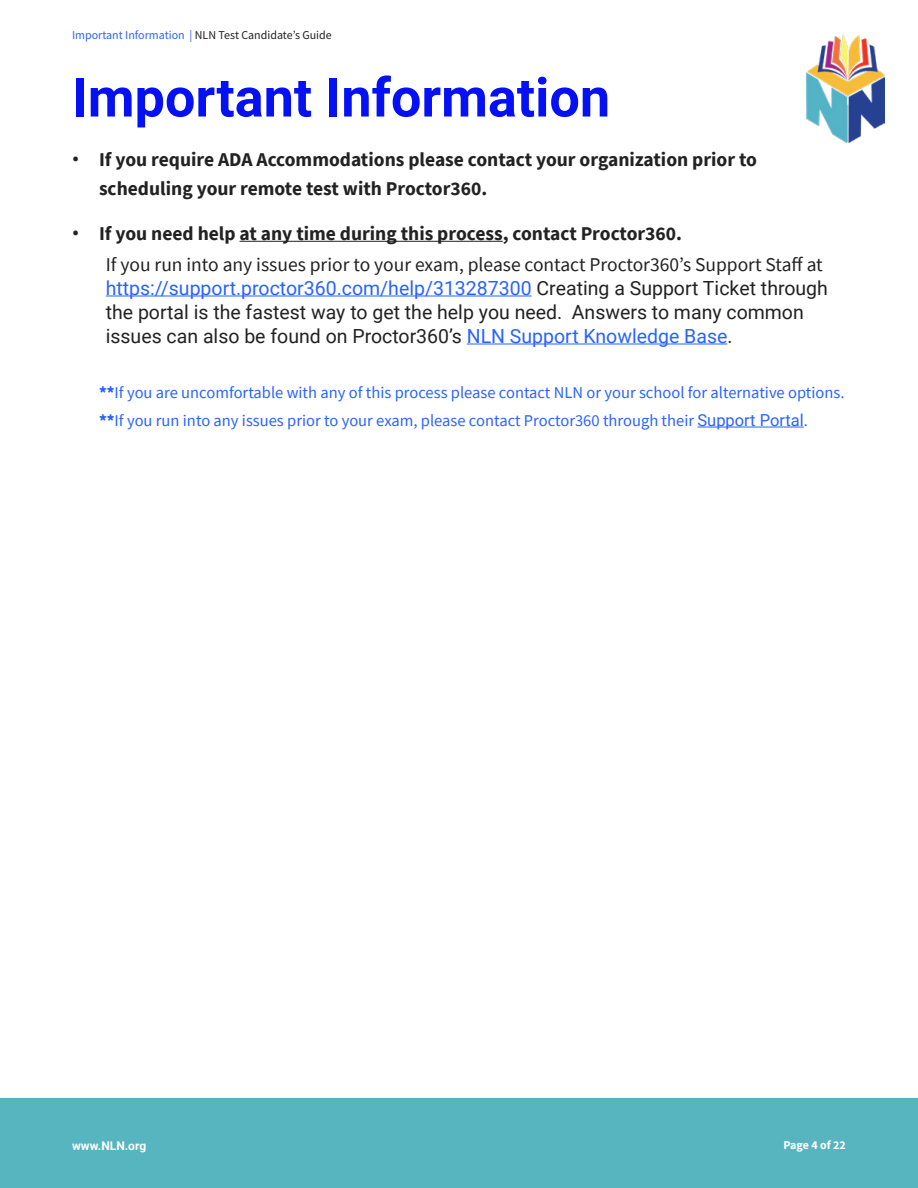
<style>
.page{position:relative;width:918px;height:1188px;background:#fff}
.page>*{position:absolute;margin:0;border:0;box-sizing:border-box;transform-origin:0 0}
.t1{font:700 54px "Roboto";color:#0511f2}
.t2{font:19.5px/24px "Roboto";color:#222}
.t3{font:19.5px/30.8px "Source Sans Pro";color:#222}
.t4{font:700 19.5px/28.5px "Source Sans Pro";color:#222}
.t5{font:16.5px/27.8px "Source Sans Pro";color:#2962ff}
.t6{font:12px "Source Sans Variable";color:#222}
.t7{font:700 12px "Roboto";color:#fff}
.t8{font:700 12px "Source Sans Pro";letter-spacing:-.005em;color:#fff}
.s1{color:#2962ff}
.s2{font-family:"Roboto"}
.s3{font-family:"Roboto";font-weight:700}
.s4{font-weight:700}
.s5{font-weight:900}
</style>
<div class="page">
<div style="left:0;top:1098px;width:918px;height:90px;background:#56b5bf"></div>
<img style="left:807px;top:35px;width:78px;height:108px">
<hr style="left:240px;top:241px;width:263px;height:1px;background:#222">
<hr style="left:106px;top:296px;width:426px;height:1px;background:#2962ff">
<hr style="left:467px;top:344px;width:260px;height:1px;background:#2962ff">
<hr style="left:697px;top:427px;width:107px;height:1px;background:#2962ff">
<p class="t6" style="left:72px;top:28px;width:261px"><span class="s1">Important Information |</span> NLN Test Candidate’s Guide</p>
<h1 class="t1" style="left:72px;top:59px;width:540px">Important Information</h1>
<p class="t4" style="left:99px;top:145px;width:659px;text-indent:-27px"><span class="s2">•</span> If you require ADA Accommodations please contact your organization prior to scheduling your remote test with Proctor360.</p>
<p class="t3" style="left:106px;top:218px;width:719px;text-indent:-34px"><span class="s3">•</span> <span class="s4">If you need help at any time during this process, contact Proctor360.<br></span>If you run into any issues prior to your exam, please contact Proctor360’s Support Staff at</p>
<p class="t2" style="left:106px;top:275px;width:724px"><span class="s1">https://support.proctor360.com/help/313287300</span> Creating a Support Ticket through the portal is the fastest way to get the help you need. Answers to many common issues can also be found on Proctor360’s <span class="s1">NLN Support Knowledge Base</span>.</p>
<p class="t5" style="left:99px;top:379px;width:747px"><span class="s5">**</span>If you are uncomfortable with any of this process please contact NLN or your school for alternative options. <span class="s5">**</span>If you run into any issues prior to your exam, please contact Proctor360 through their <span class="s2">Support Portal</span>.</p>
<p class="t7" style="left:72px;top:1137px;width:76px">www.NLN.org</p>
<p class="t8" style="left:783px;top:1137px;width:64px">Page 4 of 22</p>
</div>
